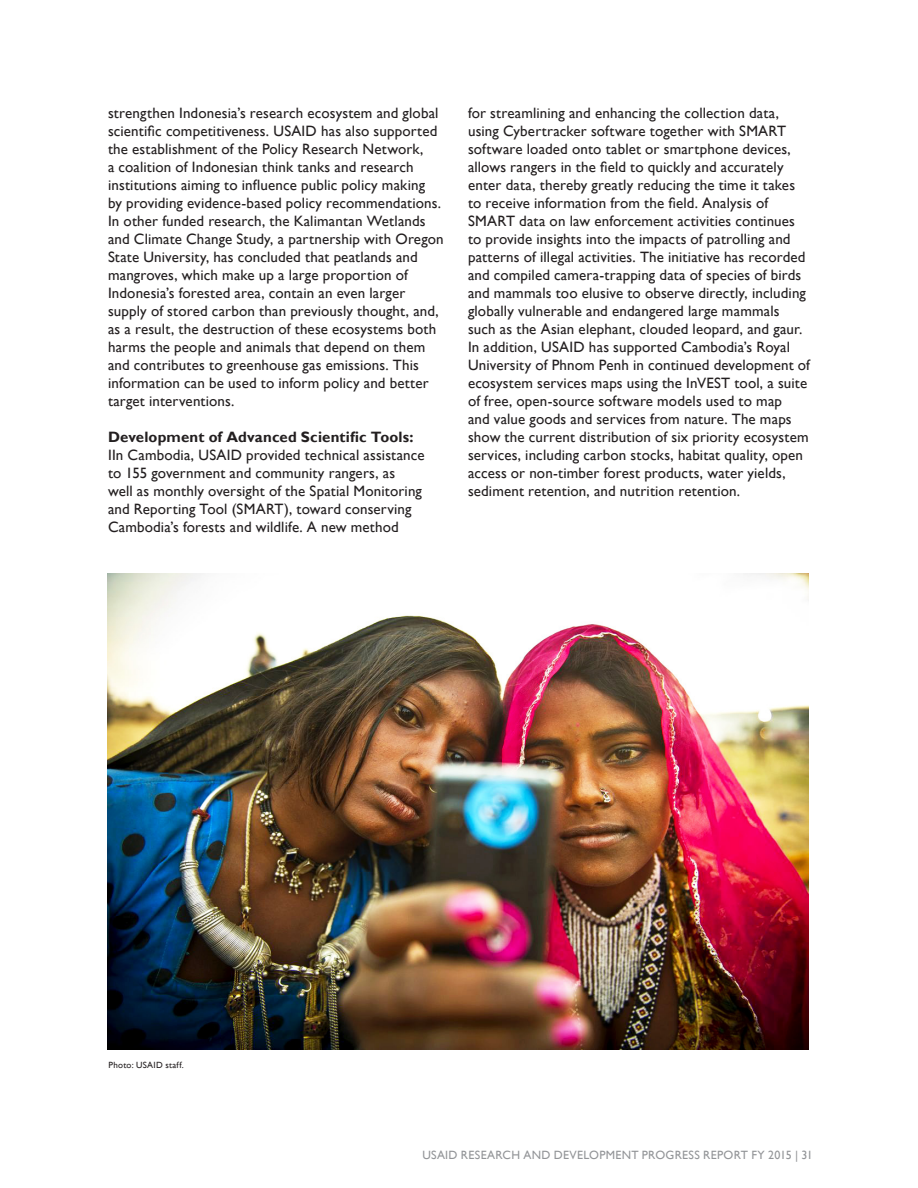
<style>
.page{position:relative;width:918px;height:1188px;background:#fff}
.page>*{position:absolute;margin:0;border:0;box-sizing:border-box;transform-origin:0 0}
.USAIDBody{font:15px/18px "Gill Sans";letter-spacing:.01em;color:#231f20}
.t1{font:12px "Gill Sans";letter-spacing:.025em;color:#939598}
.USAIDcaption{font:9px "Gill Sans";letter-spacing:.03em;color:#231f20}
.s1{font-weight:700}
</style>
<div class="page">
<img style="left:108px;top:574px;width:701px;height:476px">
<p class="USAIDBody" style="left:108px;top:105px;width:332px">strengthen Indonesia’s research ecosystem and global scientific competitiveness. USAID has also supported the establishment of the Policy Research Network,<br>a coalition of Indonesian think tanks and research institutions aiming to influence public policy making</p>
<p class="USAIDBody" style="left:108px;top:195px;width:337px">by providing evidence-based policy recommendations.<br>In other funded research, the Kalimantan Wetlands and Climate Change Study, a partnership with Oregon State University, has concluded that peatlands and mangroves, which make up a large proportion of Indonesia’s forested area, contain an even larger supply of stored carbon than previously thought, and, as a result, the destruction of these ecosystems both harms the people and animals that depend on them and contributes to greenhouse gas emissions. This information can be used to inform policy and better target interventions.</p>
<p class="USAIDBody" style="left:108px;top:429px;width:318px"><span class="s1">Development of Advanced Scientific Tools:<br></span>IIn Cambodia, USAID provided technical assistance to 155 government and community rangers, as<br>well as monthly oversight of the Spatial Monitoring and Reporting Tool (SMART), toward conserving Cambodia’s forests and wildlife. A new method</p>
<p class="USAIDBody" style="left:468px;top:105px;width:344px">for streamlining and enhancing the collection data, using Cybertracker software together with SMART software loaded onto tablet or smartphone devices, allows rangers in the field to quickly and accurately enter data, thereby greatly reducing the time it takes to receive information from the field. Analysis of SMART data on law enforcement activities continues to provide insights into the impacts of patrolling and patterns of illegal activities. The initiative has recorded and compiled camera-trapping data of species of birds and mammals too elusive to observe directly, including globally vulnerable and endangered large mammals such as the Asian elephant, clouded leopard, and gaur.<br>In addition, USAID has supported Cambodia’s Royal University of Phnom Penh in continued development of ecosystem services maps using the InVEST tool, a suite of free, open-source software models used to map<br>and value goods and services from nature. The maps show the current distribution of six priority ecosystem services, including carbon stocks, habitat quality, open access or non-timber forest products, water yields, sediment retention, and nutrition retention.</p>
<p class="USAIDcaption" style="left:109px;top:1060px;width:77px">Photo: USAID staff.</p>
<p class="t1" style="left:422px;top:1148px;width:392px">USAID RESEARCH AND DEVELOPMENT PROGRESS REPORT FY 2015 | 31</p>
</div>
